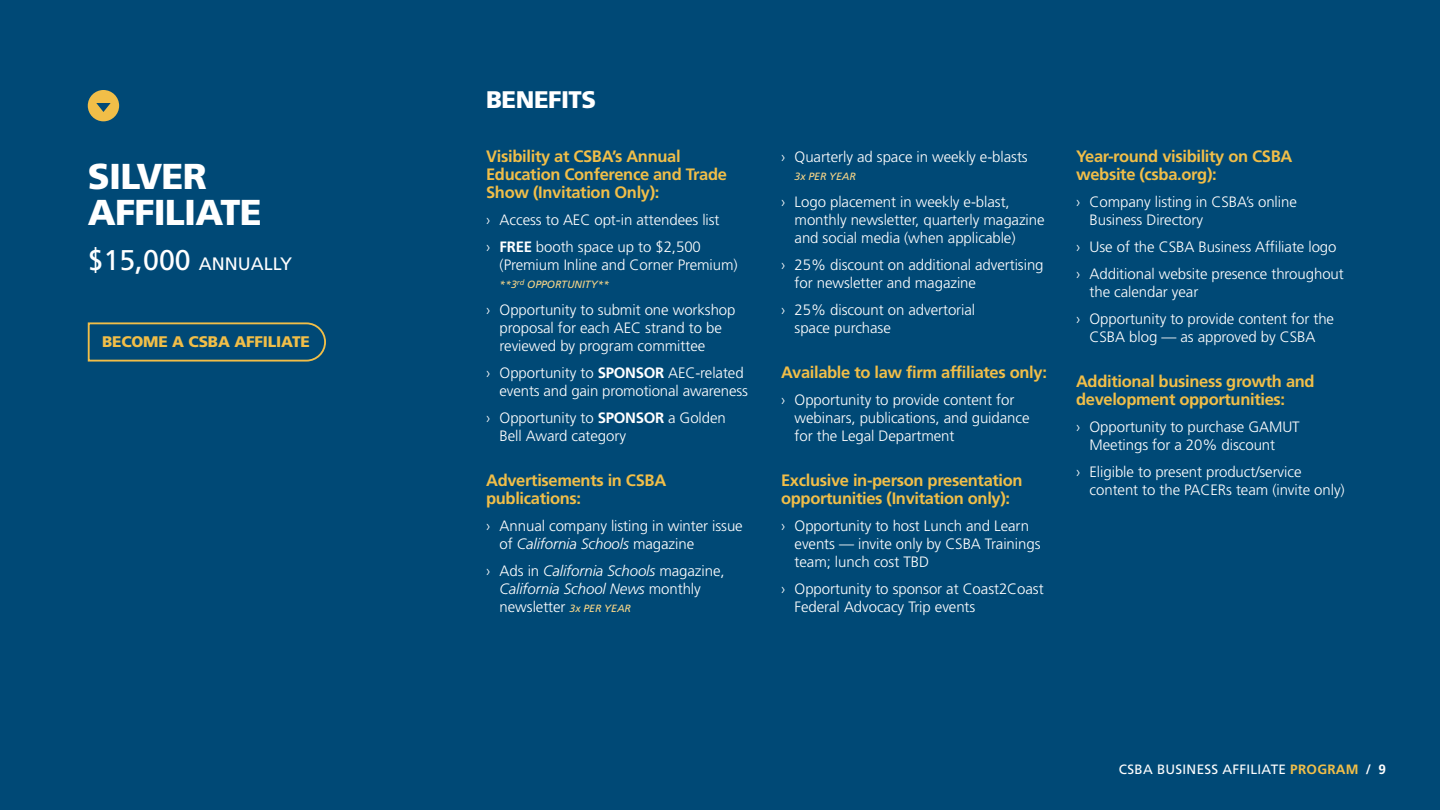
<style>
.page{position:relative;width:1440px;height:810px;background:#004976}
.page>*{position:absolute;margin:0;border:0;box-sizing:border-box;transform-origin:0 0}
.t1{font:900 36px/36px "Frutiger LT Std";letter-spacing:-.02em;color:#fff}
.t2{font:900 24px "Frutiger LT Std";letter-spacing:-.02em;color:#fff}
.t3{font:18px "Frutiger LT Std";color:#fff}
.t4{font:700 16.5px/18px "Frutiger LT Std";letter-spacing:-.02em;color:#f1be48}
.t5{font:900 15.3px "Frutiger LT Std";letter-spacing:-.01em;color:#f1be48}
.t6{font:300 15px/18px "Frutiger LT Std";letter-spacing:-.005em;color:#fff}
.t7{font:italic 300 15px/18px "Frutiger LT Std";letter-spacing:-.005em;color:#fff}
.t8{font:13.5px "Frutiger LT Std";letter-spacing:.02em;color:#fff}
.t9{font:italic 10.5px "Frutiger LT Std";letter-spacing:-.005em;color:#f6d588}
.s1{font-size:28.5px}
.s2{font-weight:700}
.s3{font-style:italic}
.s4{font-style:normal}
.s5{font-weight:400;font-size:10.5px;color:#f6d588}
.s6{font-weight:700;color:#f1be48}
</style>
<div class="page">
<div style="left:88px;top:90px;width:31px;height:31px;background:#f1be48;border-radius:50%"></div>
<svg style="left:96px;top:103px;width:15px;height:9px"></svg>
<svg style="left:87px;top:322px;width:239px;height:40px"></svg>
<h1 class="t1" style="left:88px;top:158px;width:175px">SILVER<br>AFFILIATE</h1>
<p class="t3" style="left:88px;top:253px;width:206px"><span class="s1">$15,000</span> ANNUALLY</p>
<p class="t5" style="left:102px;top:333px;width:209px">BECOME A CSBA AFFILIATE</p>
<h2 class="t2" style="left:486px;top:85px;width:112px">BENEFITS</h2>
<p class="t4" style="left:486px;top:147px;width:242px">Visibility at CSBA’s Annual<br>Education Conference and Trade<br>Show (Invitation Only):</p>
<p class="t6" style="left:486px;top:207px;width:235px;line-height:27px">› Access to AEC opt-in attendees list › <span class="s2">FREE</span> booth space up to $2,500</p>
<p class="t6" style="left:500px;top:256px;width:240px">(Premium Inline and Corner Premium)</p>
<p class="t9" style="left:500px;top:278px;width:111px">**3<sup>rd</sup> OPPORTUNITY**</p>
<p class="t6" style="left:500px;top:301px;width:237px;text-indent:-14px">› Opportunity to submit one workshop proposal for each AEC strand to be reviewed by program committee</p>
<p class="t6" style="left:486px;top:364px;width:263px;text-align:right">› Opportunity to <span class="s2">SPONSOR</span> AEC-related events and gain promotional awareness</p>
<p class="t6" style="left:500px;top:409px;width:228px;text-indent:-14px">› Opportunity to <span class="s2">SPONSOR</span> a Golden<br>Bell Award category</p>
<p class="t4" style="left:486px;top:471px;width:182px">Advertisements in CSBA publications:</p>
<p class="t6" style="left:500px;top:517px;width:245px;text-indent:-14px">› Annual company listing in winter issue of <span class="s3">California Schools</span> magazine</p>
<p class="t7" style="left:500px;top:562px;width:226px;text-indent:-14px"><span class="s4">› Ads in</span> California Schools <span class="s4">magazine,<br></span>California School News <span class="s4">monthly newsletter</span> <span class="s5">3x PER YEAR</span></p>
<p class="t6" style="left:781px;top:148px;width:248px">› Quarterly ad space in weekly e-blasts</p>
<p class="t9" style="left:794px;top:170px;width:63px">3x PER YEAR</p>
<p class="t6" style="left:794px;top:193px;width:252px;text-indent:-14px">› Logo placement in weekly e-blast, monthly newsletter, quarterly magazine and social media (when applicable)</p>
<p class="t6" style="left:794px;top:256px;width:250px;text-indent:-14px">› 25% discount on additional advertising for newsletter and magazine</p>
<p class="t6" style="left:794px;top:301px;width:182px;text-indent:-14px">› 25% discount on advertorial space purchase</p>
<p class="t4" style="left:781px;top:363px;width:267px">Available to law firm affiliates only:</p>
<p class="t6" style="left:794px;top:391px;width:236px;text-indent:-14px">› Opportunity to provide content for webinars, publications, and guidance for the Legal Department</p>
<p class="t4" style="left:781px;top:471px;width:243px">Exclusive in-person presentation opportunities (Invitation only):</p>
<p class="t6" style="left:794px;top:517px;width:247px;text-indent:-14px">› Opportunity to host Lunch and Learn events — invite only by CSBA Trainings team; lunch cost TBD</p>
<p class="t6" style="left:794px;top:580px;width:251px;text-indent:-14px">› Opportunity to sponsor at Coast2Coast<br>Federal Advocacy Trip events</p>
<p class="t4" style="left:1076px;top:147px;width:218px">Year-round visibility on CSBA website (csba.org):</p>
<p class="t6" style="left:1089px;top:193px;width:209px;text-indent:-14px">› Company listing in CSBA’s online<br>Business Directory</p>
<p class="t6" style="left:1076px;top:234px;width:269px;line-height:27px">› Use of the CSBA Business Affiliate logo › Additional website presence throughout</p>
<p class="t6" style="left:1076px;top:279px;width:259px;line-height:27px;text-indent:14px">the calendar year<br>› Opportunity to provide content for the</p>
<p class="t6" style="left:1089px;top:328px;width:227px">CSBA blog — as approved by CSBA</p>
<p class="t4" style="left:1076px;top:372px;width:240px">Additional business growth and development opportunities:</p>
<p class="t6" style="left:1089px;top:418px;width:212px;text-indent:-14px">› Opportunity to purchase GAMUT<br>Meetings for a 20% discount</p>
<p class="t6" style="left:1089px;top:463px;width:257px;text-indent:-14px">› Eligible to present product/service content to the PACERs team (invite only)</p>
<p class="t8" style="left:1119px;top:761px;width:268px">CSBA BUSINESS AFFILIATE <span class="s6">PROGRAM</span> <span class="s2">/ 9</span></p>
</div>
